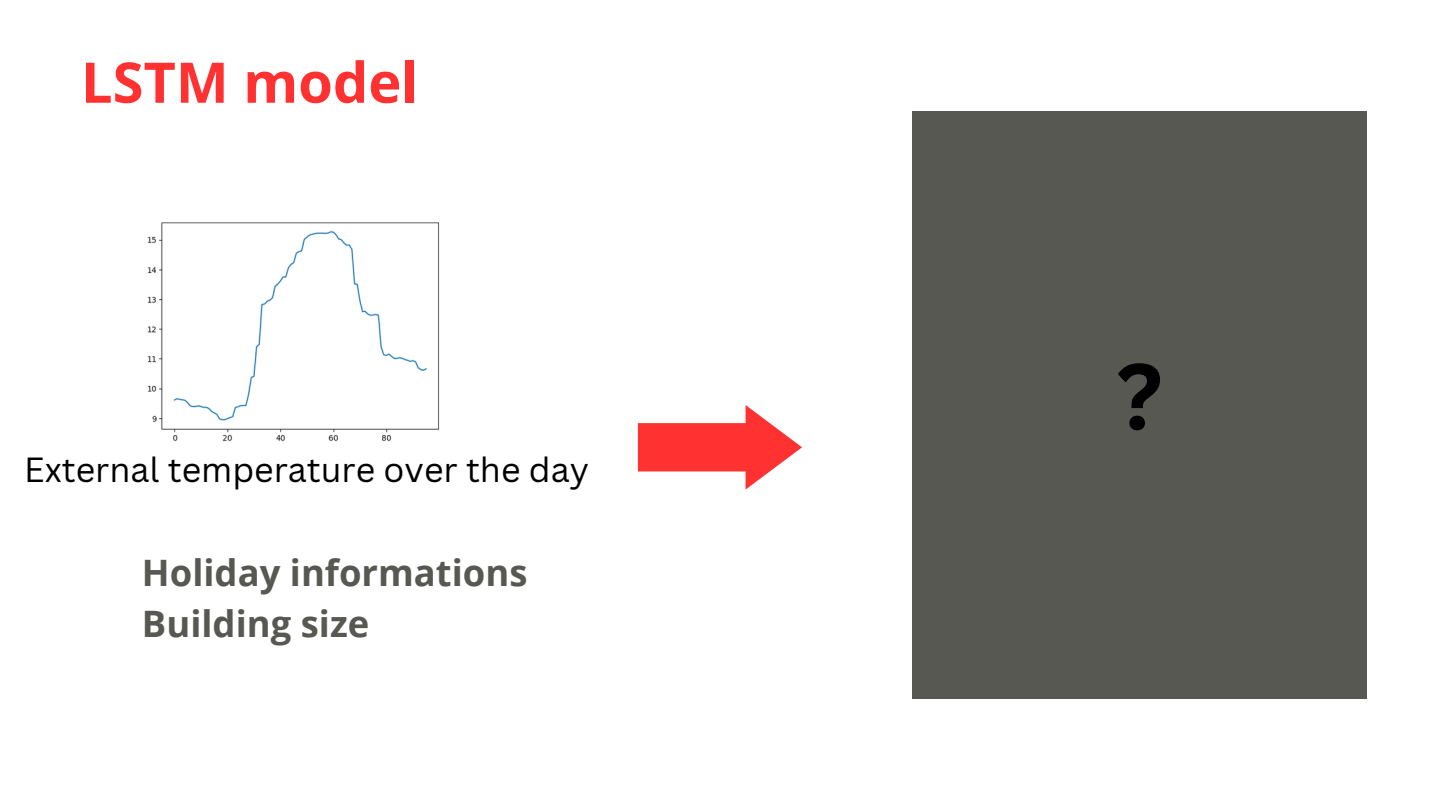
<style>
.page{position:relative;width:1440px;height:810px;background:#fff}
.page>*{position:absolute;margin:0;border:0;box-sizing:border-box;transform-origin:0 0}
.t1{font:700 92px "Canva Sans";color:#000}
.t2{font:700 56px "Open Sans";color:#ff3131}
.t3{font:700 36.4px/51px "Open Sans";color:#585853}
.t4{font:34px "Canva Sans";color:#000}
</style>
<div class="page">
<img style="left:147px;top:222px;width:293px;height:220px">
<svg style="left:638px;top:405px;width:164px;height:85px"></svg>
<div style="left:912px;top:111px;width:455px;height:588px;background:#585853"></div>
<p class="t2" style="left:81px;top:43px;width:339px">LSTM model</p>
<p class="t4" style="left:24px;top:445px;width:566px">External temperature over the day</p>
<p class="t3" style="left:142px;top:547px;width:387px">Holiday informations<br>Building size</p>
<p class="t1" style="left:1116px;top:332px;width:48px">?</p>
</div>
